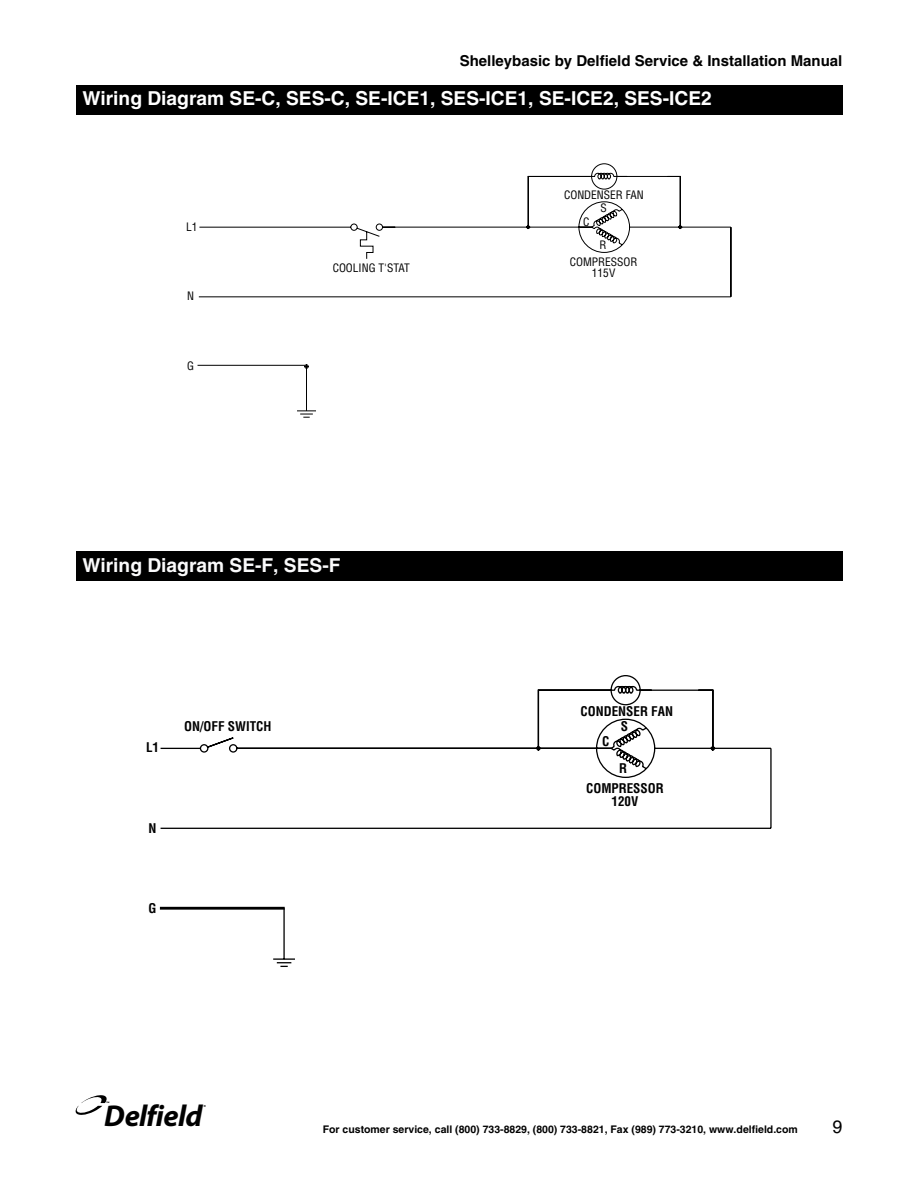
<style>
.page{position:relative;width:918px;height:1188px;background:#fff}
.page>*{position:absolute;margin:0;border:0;box-sizing:border-box;transform-origin:0 0}
.t1{font:italic 700 30.3px "Myriad Pro";letter-spacing:-.02em;color:#000}
.t2{font:700 19.2px "Helvetica";color:#fff}
.t3{font:700 19.2px "Helvetica";color:#fafafb}
.t4{font:700 15px "Helvetica";color:#000}
.t5{font:700 condensed 13.05px/13px "Helvetica";color:#000;text-align:center}
.t6{font:condensed 11.4px/11.4px "Helvetica";color:#000;text-align:center}
.t7{font:700 10.5px "Helvetica";color:#000}
.t8{font:700 3.3px "Helvetica";color:#000}
.t9{font:700 2.7px "Helvetica";color:#000}
</style>
<div class="page">
<svg style="left:76px;top:1095px;width:31px;height:20px"></svg>
<div style="left:76px;top:551px;width:766px;height:30px;background:#000"></div>
<div style="left:76px;top:86px;width:766px;height:29px;background:#000"></div>
<svg style="left:160px;top:675px;width:612px;height:292px"></svg>
<svg style="left:159px;top:906px;width:126px;height:4px"></svg>
<svg style="left:535px;top:745px;width:181px;height:7px"></svg>
<svg style="left:198px;top:164px;width:533px;height:253px"></svg>
<hr style="left:198px;top:365px;width:107px;height:1px;background:#000">
<h3 class="t4" style="left:460px;top:51px;width:384px">Shelleybasic by Delfield Service &amp; Installation Manual</h3>
<h2 class="t2" style="left:82px;top:86px;width:631px">Wiring Diagram SE-C, SES-C, SE-ICE1, SES-ICE1, SE-ICE2, SES-ICE2</h2>
<p class="t6" style="left:564px;top:189px;width:81px">CONDENSER FAN</p>
<p class="t6" style="left:186px;top:221px;width:13px">L1</p>
<p class="t6" style="left:187px;top:290px;width:8px">N</p>
<p class="t6" style="left:187px;top:360px;width:8px">G</p>
<p class="t6" style="left:333px;top:262px;width:79px">COOLING T'STAT</p>
<h2 class="t3" style="left:82px;top:554px;width:260px">Wiring Diagram SE-F, SES-F</h2>
<p class="t5" style="left:146px;top:741px;width:15px">L1</p>
<p class="t5" style="left:184px;top:719px;width:89px">ON/OFF SWITCH</p>
<p class="t5" style="left:149px;top:821px;width:9px">N</p>
<p class="t5" style="left:149px;top:901px;width:9px">G</p>
<p class="t6" style="left:583px;top:216px;width:8px">C</p>
<p class="t6" style="left:600px;top:202px;width:8px">S</p>
<p class="t6" style="left:600px;top:239px;width:8px">R</p>
<p class="t6" style="left:570px;top:256px;width:69px">COMPRESSOR<br>115V</p>
<p class="t5" style="left:581px;top:705px;width:94px">CONDENSER FAN</p>
<p class="t5" style="left:602px;top:735px;width:9px">C</p>
<p class="t5" style="left:621px;top:719px;width:9px">S</p>
<p class="t5" style="left:619px;top:761px;width:9px">R</p>
<p class="t5" style="left:586px;top:781px;width:79px">COMPRESSOR<br>120V</p>
<p class="t8" style="left:106px;top:1101px;width:5px">™</p>
<h1 class="t1" style="left:104px;top:1097px;width:100px">Delfield</h1>
<p class="t9" style="left:204px;top:1104px;width:4px">®</p>
<p class="t7" style="left:323px;top:1123px;width:477px">For customer service, call (800) 733-8829, (800) 733-8821, Fax (989) 773-3210, www.delfield.com</p>
</div>
